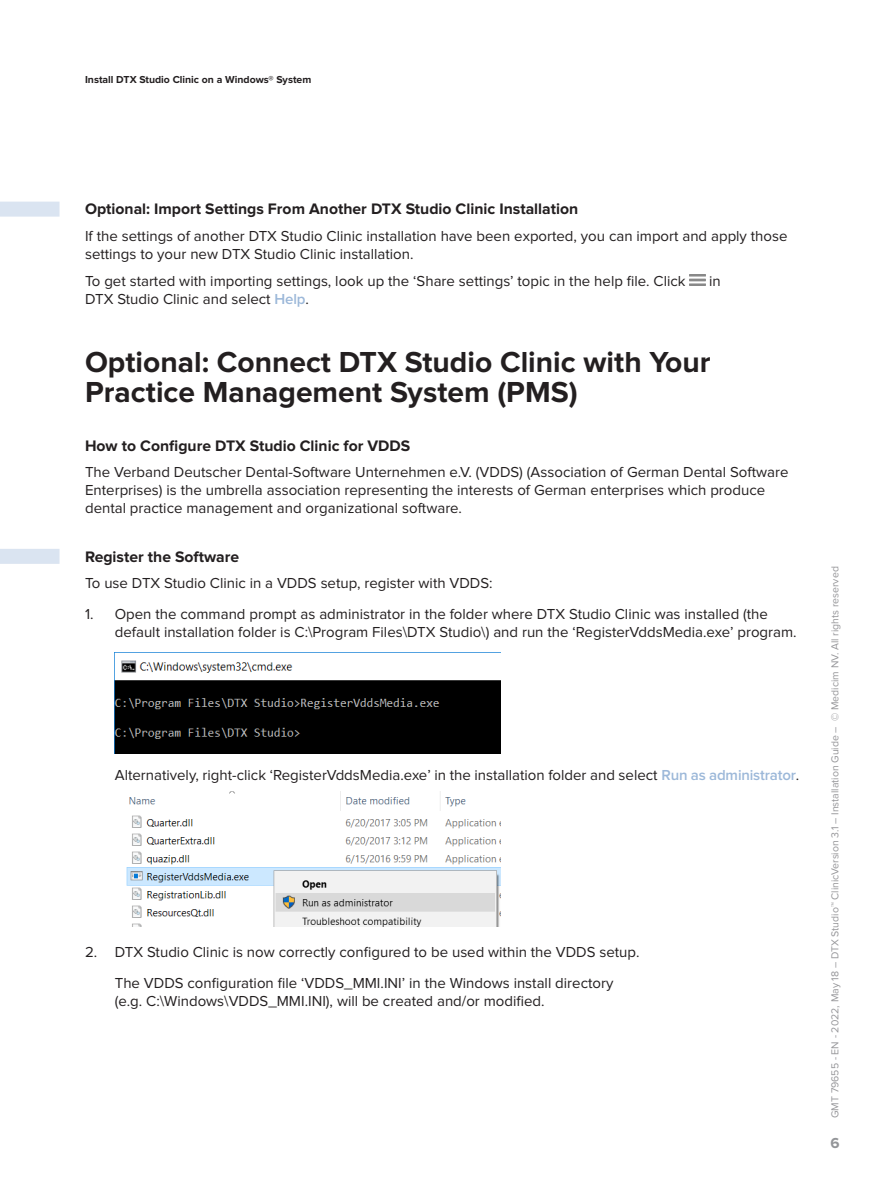
<style>
.page{position:relative;width:893px;height:1191px;background:#fff}
.page>*{position:absolute;margin:0;border:0;box-sizing:border-box;transform-origin:0 0}
.Header_2{font:700 30px/30px "Proxima Nova";color:#231f20}
.Header_3__Instructio{font:700 15.75px "Proxima Nova";color:#231f20}
.Header_3{font:700 15.75px "Proxima Nova";color:#231f20}
.Body{font:15px/18px "Proxima Nova";color:#231f20}
.Body_list_123_contin{font:15px/18px "Proxima Nova";color:#231f20}
.t1{font:700 15px "Proxima Nova";color:#939598}
.t2{font:10.5px "Proxima Nova";color:#969699}
.t3{font:700 10.5px "Proxima Nova";color:#231f20}
.s1{font-weight:600;color:#9cb8d9}
</style>
<div class="page">
<div style="left:0;top:202px;width:60px;height:15px;background:#dae4f1"></div>
<div style="left:0;top:549px;width:60px;height:15px;background:#dae4f1"></div>
<img style="left:689px;top:274px;width:16px;height:11px">
<img style="left:115px;top:660px;width:385px;height:93px">
<img style="left:126px;top:791px;width:374px;height:135px">
<p class="t3" style="left:85px;top:74px;width:228px">Install DTX Studio Clinic on a Windows® System</p>
<p class="Header_3__Instructio" style="left:85px;top:202px;width:495px">Optional: Import Settings From Another DTX Studio Clinic Installation</p>
<p class="Body" style="left:85px;top:228px;width:704px">If the settings of another DTX Studio Clinic installation have been exported, you can import and apply those settings to your new DTX Studio Clinic installation.</p>
<p class="Body" style="left:85px;top:272px;width:602px">To get started with importing settings, look up the ‘Share settings’ topic in the help file. Click</p>
<p class="Body" style="left:709px;top:272px;width:13px">in</p>
<p class="Body" style="left:85px;top:290px;width:225px">DTX Studio Clinic and select <span class="s1">Help</span>.</p>
<p class="Header_2" style="left:85px;top:348px;width:627px">Optional: Connect DTX Studio Clinic with Your<br>Practice Management System (PMS)</p>
<p class="Header_3" style="left:85px;top:438px;width:327px">How to Configure DTX Studio Clinic for VDDS</p>
<p class="Body" style="left:85px;top:464px;width:705px">The Verband Deutscher Dental-Software Unternehmen e.V. (VDDS) (Association of German Dental Software<br>Enterprises) is the umbrella association representing the interests of German enterprises which produce dental practice management and organizational software.</p>
<p class="Header_3__Instructio" style="left:85px;top:549px;width:156px">Register the Software</p>
<p class="Body" style="left:85px;top:575px;width:409px">To use DTX Studio Clinic in a VDDS setup, register with VDDS:</p>
<p class="Body" style="left:115px;top:605px;width:683px;text-indent:-30px">1. Open the command prompt as administrator in the folder where DTX Studio Clinic was installed (the default installation folder is C:\Program Files\DTX Studio\) and run the ‘RegisterVddsMedia.exe’ program.</p>
<p class="Body_list_123_contin" style="left:115px;top:766px;width:686px">Alternatively, right-click ‘RegisterVddsMedia.exe’ in the installation folder and select <span class="s1">Run as administrator</span>.</p>
<p class="Body" style="left:85px;top:944px;width:556px">2. DTX Studio Clinic is now correctly configured to be used within the VDDS setup.</p>
<p class="Body_list_123_contin" style="left:115px;top:974px;width:500px">The VDDS configuration file ‘VDDS_MMI.INI’ in the Windows install directory (e.g. C:\Windows\VDDS_MMI.INI), will be created and/or modified.</p>
<p class="t2" style="left:830px;top:1118px;width:553px;rotate:-90deg">GMT 79655 - EN - 2022, May 18 – DTX Studio™ ClinicVersion 3.1 – Installation Guide – © Medicim NV. All rights reserved</p>
<p class="t1" style="left:831px;top:1135px;width:11px">6</p>
</div>
